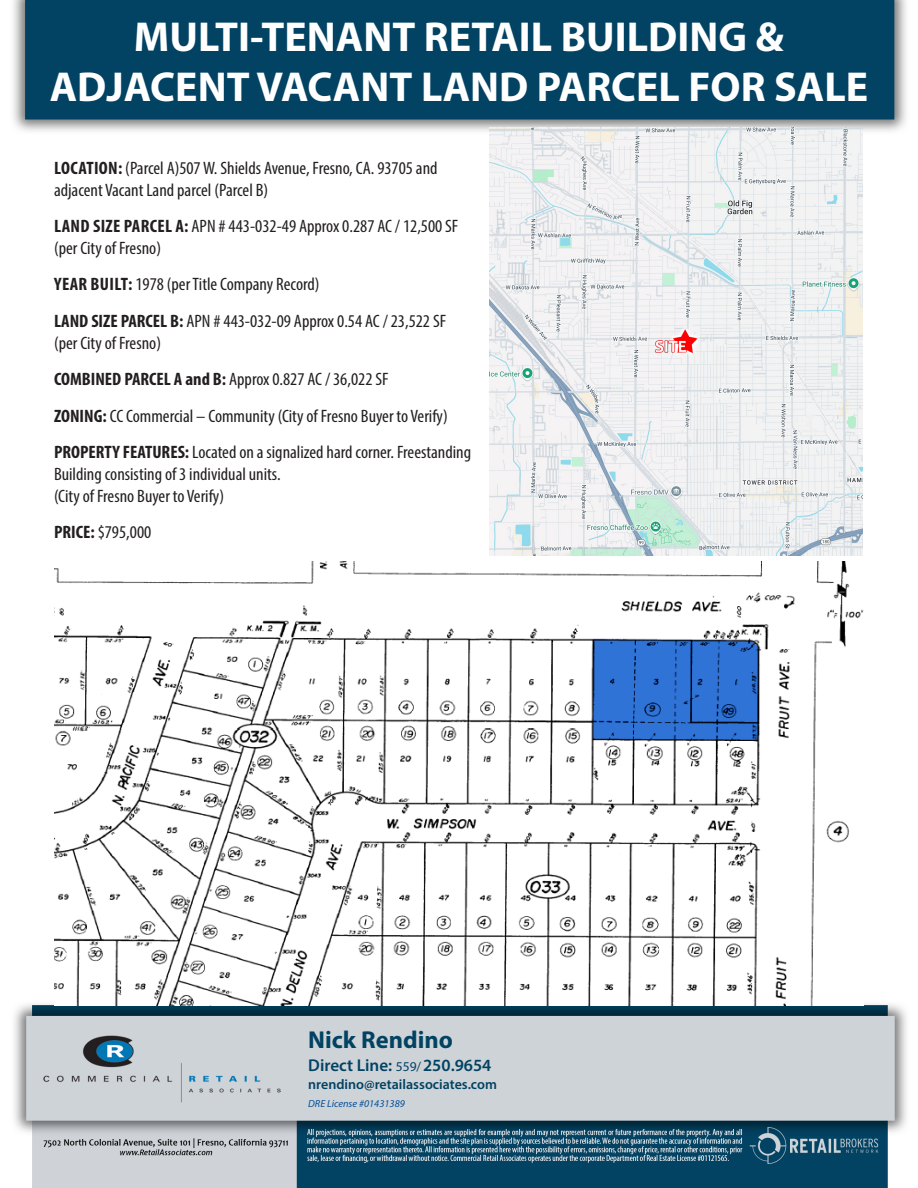
<style>
.page{position:relative;width:918px;height:1188px;background:#fff}
.page>*{position:absolute;margin:0;border:0;box-sizing:border-box;transform-origin:0 0}
.t1{font:700 42px/50.4px "Myriad Pro";color:#fff;text-align:center}
.t2{font:700 24.45px "Myriad Pro";color:#024262}
.t3{font:condensed 18px/21.6px "Myriad Pro";color:#231f20}
.t4{font:600 17.1px "Myriad Pro";color:#024262}
.t5{font:600 14.1px "Myriad Pro";color:#024262}
.t6{font:italic 10.35px "Myriad Pro";color:#065198}
.s1{font-weight:700}
.s2{font-weight:400;font-size:13.5px}
</style>
<div class="page">
<img style="left:13px;top:0;width:894px;height:1188px">
<img style="left:54px;top:561px;width:810px;height:444px">
<img style="left:490px;top:128px;width:372px;height:428px">
<img style="left:652px;top:323px;width:47px;height:42px">
<h1 class="t1" style="left:50px;top:10px;width:820px">MULTI-TENANT RETAIL BUILDING &amp;<br>ADJACENT VACANT LAND PARCEL FOR SALE</h1>
<p class="t3" style="left:54px;top:157px;width:385px"><span class="s1">LOCATION:</span> (Parcel A)507 W. Shields Avenue, Fresno, CA. 93705 and adjacent Vacant Land parcel (Parcel B)</p>
<p class="t3" style="left:54px;top:215px;width:406px"><span class="s1">LAND SIZE PARCEL A:</span> APN # 443-032-49 Approx 0.287 AC / 12,500 SF (per City of Fresno)</p>
<p class="t3" style="left:54px;top:273px;width:267px"><span class="s1">YEAR BUILT:</span> 1978 (per Title Company Record)</p>
<p class="t3" style="left:54px;top:310px;width:394px"><span class="s1">LAND SIZE PARCEL B:</span> APN # 443-032-09 Approx 0.54 AC / 23,522 SF (per City of Fresno)</p>
<p class="t3" style="left:54px;top:368px;width:336px"><span class="s1">COMBINED PARCEL A and B:</span> Approx 0.827 AC / 36,022 SF</p>
<p class="t3" style="left:54px;top:405px;width:395px"><span class="s1">ZONING:</span> CC Commercial – Community (City of Fresno Buyer to Verify)</p>
<p class="t3" style="left:54px;top:441px;width:419px"><span class="s1">PROPERTY FEATURES:</span> Located on a signalized hard corner. Freestanding<br>Building consisting of 3 individual units.</p>
<p class="t3" style="left:54px;top:485px;width:172px">(City of Fresno Buyer to Verify)</p>
<p class="t3" style="left:54px;top:521px;width:99px"><span class="s1">PRICE:</span> $795,000</p>
<h2 class="t2" style="left:308px;top:1023px;width:146px">Nick Rendino</h2>
<p class="t4" style="left:308px;top:1055px;width:185px">Direct Line: <span class="s2">559/</span>250.9654</p>
<p class="t5" style="left:308px;top:1075px;width:190px">nrendino@retailassociates.com</p>
<p class="t6" style="left:308px;top:1097px;width:98px">DRE License #01431389</p>
</div>
